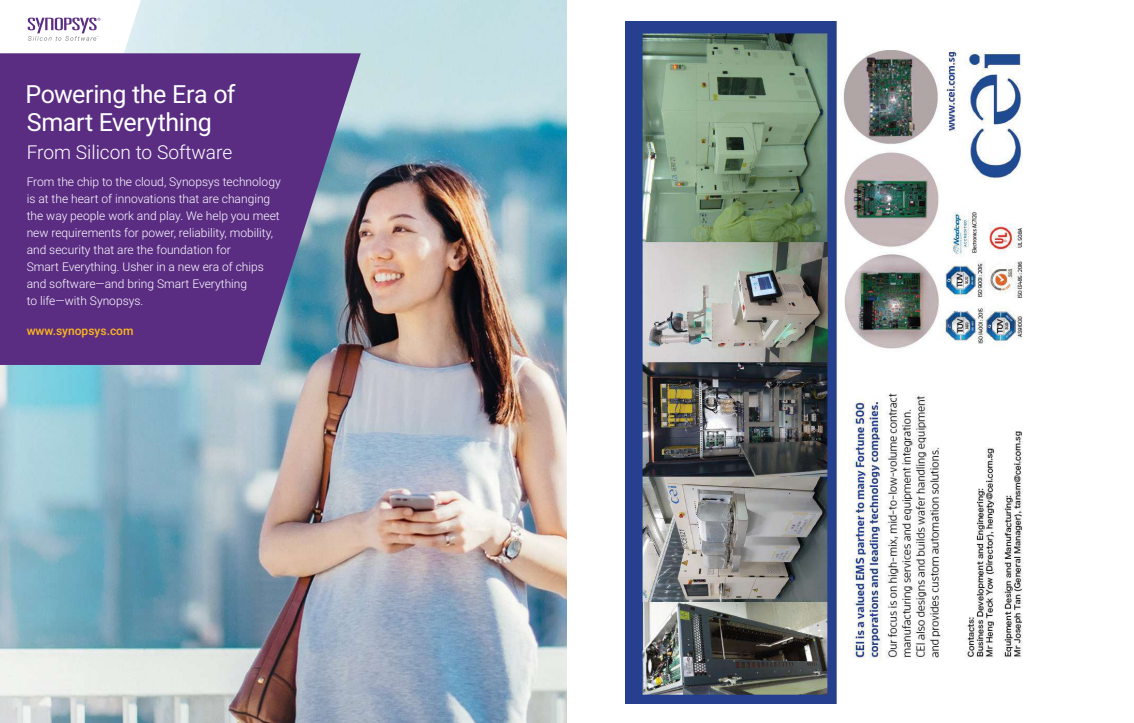
<style>
.page{position:relative;width:1134px;height:723px;background:#fff}
.page>*{position:absolute;margin:0;border:0;box-sizing:border-box;transform-origin:0 0}
.t1{font:25px/28px "Roboto";letter-spacing:-.015em;color:#fff}
.t2{font:300 19.1px "Roboto";color:#fff}
.t3{font:300 12px/17px "Roboto";color:#fff}
.t4{font:500 12px "Roboto";color:#fdb71a}
</style>
<div class="page">
<img style="left:625px;top:22px;width:398px;height:681px">
<img style="left:0;top:0;width:567px;height:723px">
<svg style="left:0;top:53px;width:361px;height:312px;background:#5c3b87"></svg>
<svg style="left:0;top:0;width:141px;height:54px"></svg>
<h1 class="t1" style="left:25px;top:79px;width:212px">Powering the Era of<br>Smart Everything</h1>
<h2 class="t2" style="left:27px;top:139px;width:207px">From Silicon to Software</h2>
<p class="t3" style="left:27px;top:173px;width:256px">From the chip to the cloud, Synopsys technology is at the heart of innovations that are changing the way people work and play. We help you meet new requirements for power, reliability, mobility, and security that are the foundation for<br>Smart Everything. Usher in a new era of chips and software—and bring Smart Everything<br>to life—with Synopsys.</p>
<p class="t4" style="left:27px;top:322px;width:108px">www.synopsys.com</p>
</div>
